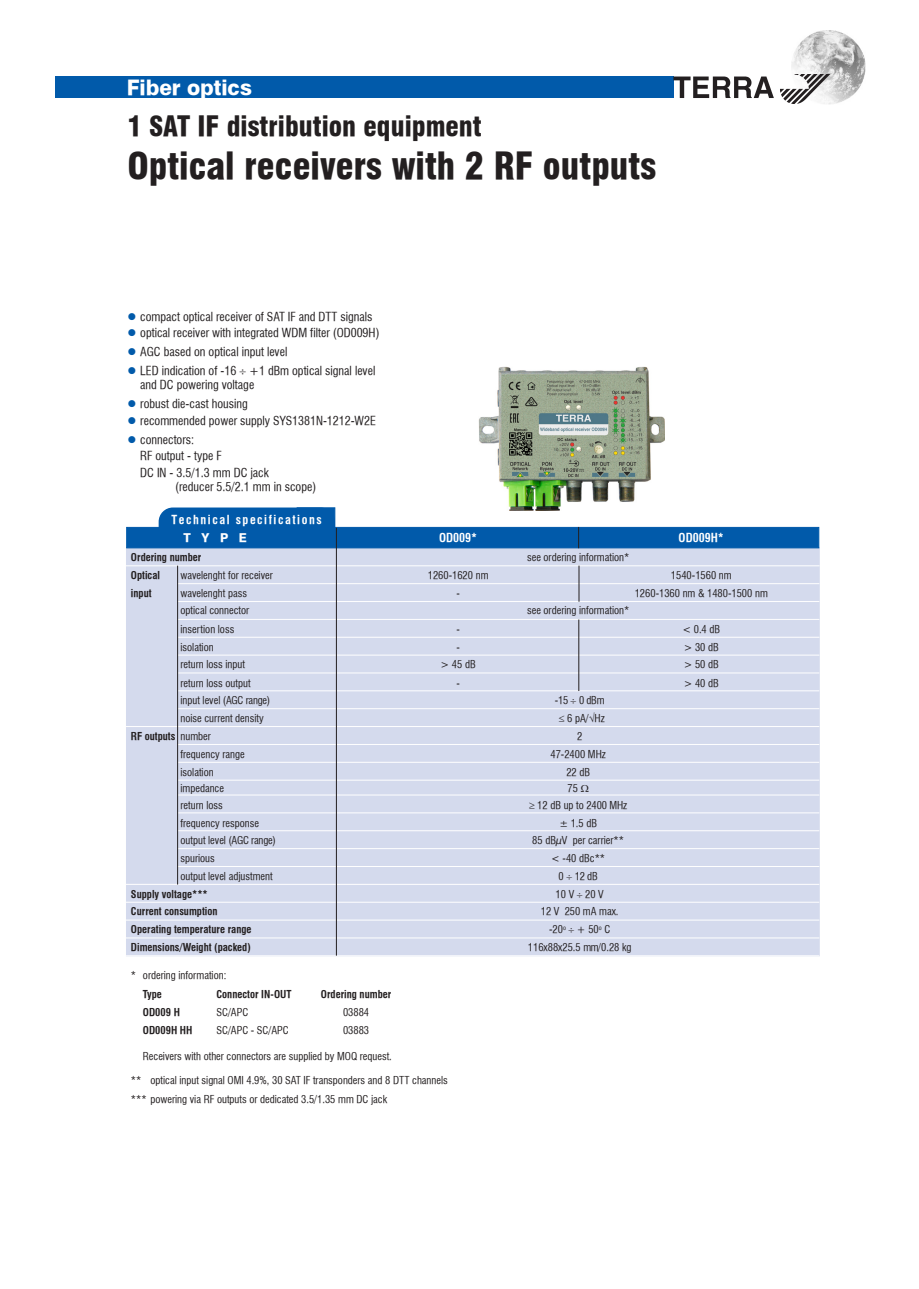
<style>
.page{position:relative;width:919px;height:1289px;background:#fff}
.page>*{position:absolute;margin:0;border:0;box-sizing:border-box;transform-origin:0 0}
.t1{font:900 36px "Helvetica LT Condensed";color:#231f20}
.t2{font:900 27px "Helvetica LT Condensed";color:#231f20}
.t3{font:21px "Helvetica Heavy Baltic";color:#fff}
.Apskr{font:12px "Helvetica LT Condensed";color:#231f20}
.t4{font:700 12px "Helvetica LT Condensed";letter-spacing:.13em;color:#fff}
.t5{font:12px "Helvetica Heavy Baltic";color:#fff}
.Times-rs{font:10.5px "Helvetica LT Condensed";color:#231f20}
.Times-rs-2{font:700 10.5px "Helvetica LT Condensed";color:#231f20}
.s1{color:#015aaa}
.s2{font-weight:400}
</style>
<div class="page">
<div style="left:55px;top:77px;width:618px;height:21px;background:#015aaa"></div>
<img style="left:791px;top:31px;width:74px;height:73px">
<div style="left:297px;top:507px;width:38px;height:35px;background:#015aaa;border:1px solid #015aaa"></div>
<div style="left:159px;top:508px;width:175px;height:33px;background:#015aaa;border-radius:14px"></div>
<div style="left:159px;top:507px;width:176px;height:35px;border:2px solid #015aaa;border-radius:14px"></div>
<img style="left:673px;top:74px;width:156px;height:30px">
<div style="left:126px;top:547px;width:693px;height:409px;background:#d4daed;border:1px solid #d4daed"></div>
<div style="left:126px;top:527px;width:693px;height:21px;background:#015aaa"></div>
<hr style="left:114px;top:565px;width:705px;height:1px;background:#fff">
<hr style="left:177px;top:583px;width:642px;height:1px;background:#fff">
<hr style="left:177px;top:601px;width:642px;height:1px;background:#fff">
<hr style="left:178px;top:619px;width:641px;height:1px;background:#fff">
<hr style="left:178px;top:637px;width:641px;height:1px;background:#fff">
<hr style="left:178px;top:655px;width:641px;height:1px;background:#fff">
<hr style="left:178px;top:672px;width:641px;height:1px;background:#fff">
<hr style="left:178px;top:690px;width:641px;height:1px;background:#fff">
<hr style="left:178px;top:708px;width:641px;height:1px;background:#fff">
<hr style="left:116px;top:726px;width:703px;height:1px;background:#fff">
<hr style="left:177px;top:744px;width:642px;height:1px;background:#fff">
<hr style="left:178px;top:762px;width:641px;height:1px;background:#fff">
<hr style="left:178px;top:780px;width:641px;height:1px;background:#fff">
<hr style="left:178px;top:794px;width:641px;height:1px;background:#fff">
<hr style="left:178px;top:812px;width:641px;height:1px;background:#fff">
<hr style="left:177px;top:830px;width:642px;height:1px;background:#fff">
<hr style="left:177px;top:848px;width:642px;height:1px;background:#fff">
<hr style="left:177px;top:866px;width:642px;height:1px;background:#fff">
<hr style="left:122px;top:884px;width:697px;height:1px;background:#fff">
<hr style="left:122px;top:902px;width:697px;height:1px;background:#fff">
<hr style="left:122px;top:919px;width:697px;height:1px;background:#fff">
<hr style="left:122px;top:937px;width:697px;height:1px;background:#fff">
<hr style="left:122px;top:955px;width:697px;height:1px;background:#fff">
<hr style="left:177px;top:565px;width:1px;height:319px;background:#231f20">
<hr style="left:336px;top:528px;width:1px;height:427px;background:#231f20">
<svg style="left:578px;top:527px;width:1px;height:21px"></svg>
<hr style="left:578px;top:565px;width:1px;height:36px;background:#231f20">
<img style="left:478px;top:366px;width:186px;height:144px">
<hr style="left:578px;top:619px;width:1px;height:72px;background:#231f20">
<p class="t3" style="left:127px;top:75px;width:127px">Fiber optics</p>
<p class="t2" style="left:127px;top:110px;width:356px">1 SAT IF distribution equipment</p>
<p class="t1" style="left:127px;top:145px;width:530px">Optical receivers with 2 RF outputs</p>
<p class="Apskr" style="left:127px;top:309px;width:246px"><span class="s1">●</span> compact optical receiver of SAT IF and DTT signals</p>
<p class="Apskr" style="left:127px;top:326px;width:253px"><span class="s1">●</span> optical receiver with integrated WDM filter (OD009H)</p>
<p class="Apskr" style="left:127px;top:344px;width:161px"><span class="s1">●</span> AGC based on optical input level</p>
<p class="Apskr" style="left:127px;top:363px;width:249px"><span class="s1">●</span> LED indication of -16 +1 dBm optical signal level</p>
<p class="Apskr" style="left:140px;top:377px;width:115px">and DC powering voltage</p>
<p class="Apskr" style="left:127px;top:396px;width:122px"><span class="s1">●</span> robust die-cast housing</p>
<p class="Apskr" style="left:127px;top:413px;width:250px"><span class="s1">●</span> recommended power supply SYS1381N-1212-W2E</p>
<p class="Apskr" style="left:127px;top:432px;width:68px"><span class="s1">●</span> connectors:</p>
<p class="Apskr" style="left:140px;top:449px;width:83px">RF output - type F</p>
<p class="Apskr" style="left:140px;top:465px;width:130px">DC IN - 3.5/1.3 mm DC jack</p>
<p class="Apskr" style="left:175px;top:479px;width:142px">(reducer 5.5/2.1 mm in scope)</p>
<p class="t5" style="left:183px;top:530px;width:65px">T Y P E</p>
<p class="t4" style="left:439px;top:530px;width:40px">OD009*</p>
<p class="t4" style="left:678px;top:530px;width:47px">OD009H*</p>
<p class="Times-rs-2" style="left:131px;top:550px;width:72px">Ordering number</p>
<p class="Times-rs" style="left:527px;top:550px;width:104px">see ordering information*</p>
<p class="Times-rs-2" style="left:131px;top:569px;width:31px">Optical</p>
<p class="Times-rs" style="left:180px;top:569px;width:94px">wavelenght for receiver</p>
<p class="Times-rs" style="left:428px;top:569px;width:62px">1260-1620 nm</p>
<p class="Times-rs" style="left:671px;top:569px;width:62px">1540-1560 nm</p>
<p class="Times-rs-2" style="left:131px;top:586px;width:22px">input</p>
<p class="Times-rs" style="left:180px;top:586px;width:68px">wavelenght pass</p>
<p class="Times-rs" style="left:456px;top:586px;width:5px">-</p>
<p class="Times-rs" style="left:634px;top:586px;width:135px">1260-1360 nm &amp; 1480-1500 nm</p>
<p class="Times-rs" style="left:180px;top:604px;width:70px">optical connector</p>
<p class="Times-rs" style="left:527px;top:604px;width:104px">see ordering information*</p>
<p class="Times-rs" style="left:180px;top:623px;width:55px">insertion loss</p>
<p class="Times-rs" style="left:456px;top:623px;width:5px">-</p>
<p class="Times-rs" style="left:682px;top:623px;width:39px">&lt; 0.4 dB</p>
<p class="Times-rs" style="left:180px;top:640px;width:35px">isolation</p>
<p class="Times-rs" style="left:456px;top:640px;width:5px">-</p>
<p class="Times-rs" style="left:683px;top:640px;width:37px">&gt; 30 dB</p>
<p class="Times-rs" style="left:180px;top:658px;width:66px">return loss input</p>
<p class="Times-rs" style="left:440px;top:658px;width:37px">&gt; 45 dB</p>
<p class="Times-rs" style="left:683px;top:658px;width:37px">&gt; 50 dB</p>
<p class="Times-rs" style="left:180px;top:676px;width:72px">return loss output</p>
<p class="Times-rs" style="left:456px;top:676px;width:5px">-</p>
<p class="Times-rs" style="left:683px;top:676px;width:37px">&gt; 40 dB</p>
<p class="Times-rs" style="left:180px;top:694px;width:91px">input level (AGC range)</p>
<p class="Times-rs" style="left:555px;top:694px;width:51px">-15 0 dBm</p>
<p class="Times-rs" style="left:180px;top:712px;width:85px">noise current density</p>
<p class="Times-rs" style="left:559px;top:712px;width:47px">≤ 6 pA/√Hz</p>
<p class="Times-rs-2" style="left:131px;top:729px;width:81px">RF outputs <span class="s2">number</span></p>
<p class="Times-rs" style="left:577px;top:729px;width:7px">2</p>
<p class="Times-rs" style="left:180px;top:747px;width:66px">frequency range</p>
<p class="Times-rs" style="left:550px;top:747px;width:57px">47-2400 MHz</p>
<p class="Times-rs" style="left:180px;top:765px;width:35px">isolation</p>
<p class="Times-rs" style="left:566px;top:765px;width:25px">22 dB</p>
<p class="Times-rs" style="left:180px;top:782px;width:45px">impedance</p>
<p class="Times-rs" style="left:567px;top:782px;width:12px">75</p>
<p class="Times-rs" style="left:180px;top:798px;width:44px">return loss</p>
<p class="Times-rs" style="left:529px;top:798px;width:100px">≥ 12 dB up to 2400 MHz</p>
<p class="Times-rs" style="left:180px;top:816px;width:80px">frequency response</p>
<p class="Times-rs" style="left:559px;top:816px;width:39px">± 1.5 dB</p>
<p class="Times-rs" style="left:180px;top:834px;width:97px">output level (AGC range)</p>
<p class="Times-rs" style="left:532px;top:834px;width:93px">85 dBµV per carrier**</p>
<p class="Times-rs" style="left:180px;top:852px;width:36px">spurious</p>
<p class="Times-rs" style="left:551px;top:852px;width:55px">&lt; -40 dBc**</p>
<p class="Times-rs" style="left:180px;top:869px;width:94px">output level adjustment</p>
<p class="Times-rs" style="left:558px;top:869px;width:41px">0 12 dB</p>
<p class="Times-rs-2" style="left:131px;top:887px;width:78px">Supply voltage***</p>
<p class="Times-rs" style="left:555px;top:887px;width:50px">10 V 20 V</p>
<p class="Times-rs-2" style="left:131px;top:905px;width:88px">Current consumption</p>
<p class="Times-rs" style="left:541px;top:905px;width:79px">12 V 250 mA max.</p>
<p class="Times-rs-2" style="left:131px;top:923px;width:122px">Operating temperature range</p>
<p class="Times-rs" style="left:549px;top:923px;width:63px">-20<sup>o</sup> + 50<sup>o</sup> C</p>
<p class="Times-rs-2" style="left:131px;top:941px;width:121px">Dimensions/Weight (packed)</p>
<p class="Times-rs" style="left:528px;top:941px;width:105px">116x88x25.5 mm/0.28 kg</p>
<p class="Times-rs" style="left:131px;top:969px;width:97px">* ordering information:</p>
<p class="Times-rs-2" style="left:143px;top:988px;width:20px">Type</p>
<p class="Times-rs-2" style="left:216px;top:988px;width:76px">Connector IN-OUT</p>
<p class="Times-rs-2" style="left:321px;top:988px;width:72px">Ordering number</p>
<p class="Times-rs-2" style="left:143px;top:1006px;width:38px">OD009 H</p>
<p class="Times-rs" style="left:216px;top:1006px;width:33px">SC/APC</p>
<p class="Times-rs" style="left:343px;top:1006px;width:28px">03884</p>
<p class="Times-rs-2" style="left:143px;top:1023px;width:51px">OD009H HH</p>
<p class="Times-rs" style="left:216px;top:1023px;width:74px">SC/APC - SC/APC</p>
<p class="Times-rs" style="left:343px;top:1023px;width:28px">03883</p>
<p class="Times-rs" style="left:143px;top:1050px;width:250px">Receivers with other connectors are supplied by MOQ request.</p>
<p class="Times-rs" style="left:131px;top:1073px;width:318px">** optical input signal OMI 4.9%, 30 SAT IF transponders and 8 DTT channels</p>
<p class="Times-rs" style="left:131px;top:1092px;width:258px">*** powering via RF outputs or dedicated 3.5/1.35 mm DC jack</p>
<p class="t4" style="left:171px;top:512px;width:152px">Technical specifications</p>
</div>
